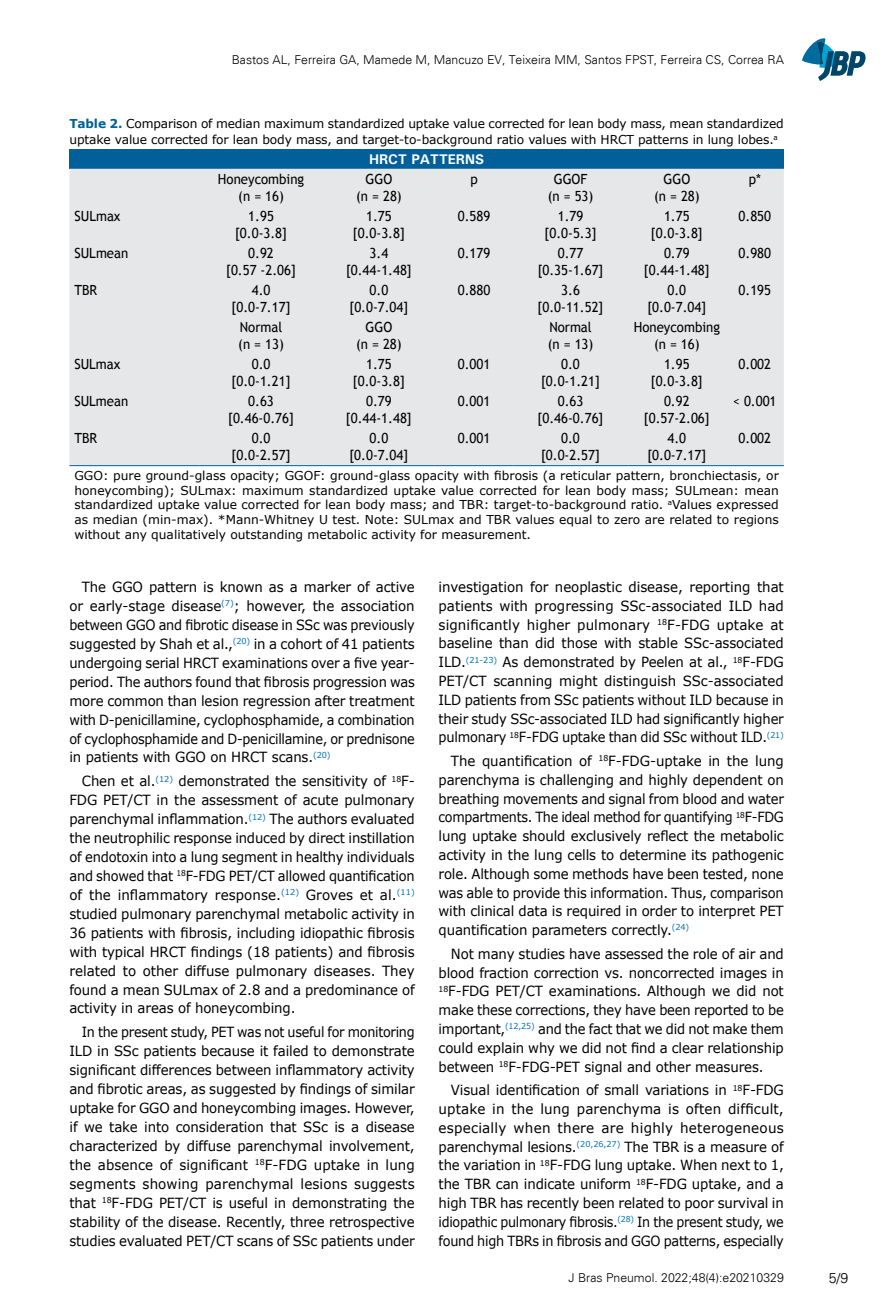
<style>
.page{position:relative;width:893px;height:1315px;background:#fff}
.page>*{position:absolute;margin:0;border:0;box-sizing:border-box;transform-origin:0 0}
.t1{font:14px/18.7px "Verdana";letter-spacing:-.01em;color:#000;text-align:justify;scale:.95 1}
.t2{font:14px/18.9px "Verdana";letter-spacing:-.01em;color:#000;text-align:justify;scale:.91 1}
.t3{font:14px/16.8px "Trebuchet MS";color:#000;text-align:center;scale:.94 1}
.t4{font:700 14px "Univers";color:#fff}
.t5{font:300 14px "Univers";color:#000}
.t6{font:12.25px/14.7px "Verdana";letter-spacing:-.01em;color:#000}
.t7{font:300 12.25px "Univers";color:#000}
.s1{font-weight:700;color:#01609a}
</style>
<div class="page">
<svg style="left:802px;top:38px;width:64px;height:43px"></svg>
<div style="left:69px;top:149px;width:715px;height:20px;background:#01609a"></div>
<div style="left:69px;top:169px;width:715px;height:296px;background:#e6e7e8"></div>
<hr style="left:69px;top:465px;width:130px;height:1px;background:#01609a">
<hr style="left:199px;top:465px;width:124px;height:1px;background:#01609a">
<hr style="left:323px;top:465px;width:112px;height:1px;background:#01609a">
<hr style="left:435px;top:465px;width:78px;height:1px;background:#01609a">
<hr style="left:513px;top:465px;width:115px;height:1px;background:#01609a">
<hr style="left:628px;top:465px;width:98px;height:1px;background:#01609a">
<hr style="left:726px;top:465px;width:58px;height:1px;background:#01609a">
<p class="t7" style="left:232px;top:52px;width:554px">Bastos AL, Ferreira GA, Mamede M, Mancuzo EV, Teixeira MM, Santos FPST, Ferreira CS, Correa RA</p>
<p class="t6" style="left:69px;top:116px;width:716px;line-height:15.8px"><span class="s1">Table 2.</span> Comparison of median maximum standardized uptake value corrected for lean body mass, mean standardized uptake value corrected for lean body mass, and target-to-background ratio values with HRCT patterns in lung lobes.<sup>a</sup></p>
<p class="t4" style="left:369px;top:150px;width:117px">HRCT PATTERNS</p>
<p class="t3" style="left:218px;top:171px;width:93px">Honeycombing (n = 16)</p>
<p class="t3" style="left:356px;top:171px;width:50px">GGO<br>(n = 28)</p>
<p class="t3" style="left:470px;top:171px;width:9px">p</p>
<p class="t3" style="left:548px;top:171px;width:50px">GGOF (n = 53)</p>
<p class="t3" style="left:654px;top:171px;width:50px">GGO<br>(n = 28)</p>
<p class="t3" style="left:749px;top:171px;width:14px">p*</p>
<p class="t3" style="left:74px;top:208px;width:51px">SULmax</p>
<p class="t3" style="left:235px;top:208px;width:57px">1.95 [0.0-3.8]</p>
<p class="t3" style="left:353px;top:208px;width:57px">1.75 [0.0-3.8]</p>
<p class="t3" style="left:458px;top:208px;width:36px">0.589</p>
<p class="t3" style="left:545px;top:208px;width:57px">1.79 [0.0-5.3]</p>
<p class="t3" style="left:651px;top:208px;width:57px">1.75 [0.0-3.8]</p>
<p class="t3" style="left:739px;top:208px;width:36px">0.850</p>
<p class="t3" style="left:74px;top:245px;width:59px">SULmean</p>
<p class="t3" style="left:226px;top:245px;width:76px">0.92<br>[0.57 -2.06]</p>
<p class="t3" style="left:346px;top:245px;width:72px">3.4 [0.44-1.48]</p>
<p class="t3" style="left:458px;top:245px;width:36px">0.179</p>
<p class="t3" style="left:538px;top:245px;width:72px">0.77 [0.35-1.67]</p>
<p class="t3" style="left:644px;top:245px;width:72px">0.79 [0.44-1.48]</p>
<p class="t3" style="left:739px;top:245px;width:36px">0.980</p>
<p class="t3" style="left:74px;top:282px;width:26px">TBR</p>
<p class="t3" style="left:232px;top:282px;width:64px">4.0 [0.0-7.17]</p>
<p class="t3" style="left:349px;top:282px;width:64px">0.0 [0.0-7.04]</p>
<p class="t3" style="left:458px;top:282px;width:36px">0.880</p>
<p class="t3" style="left:538px;top:282px;width:72px">3.6 [0.0-11.52]</p>
<p class="t3" style="left:647px;top:282px;width:64px">0.0 [0.0-7.04]</p>
<p class="t3" style="left:739px;top:282px;width:36px">0.195</p>
<p class="t3" style="left:238px;top:319px;width:50px;text-align:left">Normal (n = 13)</p>
<p class="t3" style="left:356px;top:319px;width:50px">GGO<br>(n = 28)</p>
<p class="t3" style="left:548px;top:319px;width:50px;text-align:left">Normal (n = 13)</p>
<p class="t3" style="left:634px;top:319px;width:93px">Honeycombing (n = 16)</p>
<p class="t3" style="left:74px;top:356px;width:51px">SULmax</p>
<p class="t3" style="left:232px;top:356px;width:64px">0.0 [0.0-1.21]</p>
<p class="t3" style="left:353px;top:356px;width:57px">1.75 [0.0-3.8]</p>
<p class="t3" style="left:458px;top:356px;width:36px">0.001</p>
<p class="t3" style="left:541px;top:356px;width:64px">0.0 [0.0-1.21]</p>
<p class="t3" style="left:651px;top:356px;width:57px">1.95 [0.0-3.8]</p>
<p class="t3" style="left:739px;top:356px;width:36px">0.002</p>
<p class="t3" style="left:74px;top:393px;width:59px">SULmean</p>
<p class="t3" style="left:228px;top:393px;width:72px">0.63 [0.46-0.76]</p>
<p class="t3" style="left:346px;top:393px;width:72px">0.79 [0.44-1.48]</p>
<p class="t3" style="left:458px;top:393px;width:36px">0.001</p>
<p class="t3" style="left:538px;top:393px;width:72px">0.63 [0.46-0.76]</p>
<p class="t3" style="left:644px;top:393px;width:72px">0.92 [0.57-2.06]</p>
<p class="t3" style="left:733px;top:393px;width:48px">&lt; 0.001</p>
<p class="t3" style="left:74px;top:430px;width:26px">TBR</p>
<p class="t3" style="left:232px;top:430px;width:64px">0.0 [0.0-2.57]</p>
<p class="t3" style="left:349px;top:430px;width:64px">0.0 [0.0-7.04]</p>
<p class="t3" style="left:458px;top:430px;width:36px">0.001</p>
<p class="t3" style="left:541px;top:430px;width:64px">0.0 [0.0-2.57]</p>
<p class="t3" style="left:647px;top:430px;width:64px">4.0 [0.0-7.17]</p>
<p class="t3" style="left:739px;top:430px;width:36px">0.002</p>
<p class="t6" style="left:74px;top:468px;width:706px;text-align:justify">GGO: pure ground-glass opacity; GGOF: ground-glass opacity with fibrosis (a reticular pattern, bronchiectasis, or honeycombing); SULmax: maximum standardized uptake value corrected for lean body mass; SULmean: mean standardized uptake value corrected for lean body mass; and TBR: target-to-background ratio. <sup>a</sup>Values expressed as median (min-max). *Mann-Whitney U test. Note: SULmax and TBR values equal to zero are related to regions without any qualitatively outstanding metabolic activity for measurement.</p>
<p class="t1" style="left:69px;top:578px;width:365px;text-indent:12px">The GGO pattern is known as a marker of active or early-stage disease<sup>(7)</sup>; however, the association between GGO and fibrotic disease in SSc was previously suggested by Shah et al.,<sup>(20)</sup> in a cohort of 41 patients undergoing serial HRCT examinations over a five year&shy;period. The authors found that fibrosis progression was more common than lesion regression after treatment with D-penicillamine, cyclophosphamide, a combination of cyclophosphamide and D-penicillamine, or prednisone in patients with GGO on HRCT scans.<sup>(20)</sup></p>
<p class="t1" style="left:69px;top:772px;width:365px;text-indent:12px">Chen et al.<sup>(12)</sup> demonstrated the sensitivity of <sup>18</sup>F-FDG PET/CT in the assessment of acute pulmonary parenchymal inflammation.<sup>(12)</sup> The authors evaluated the neutrophilic response induced by direct instillation of endotoxin into a lung segment in healthy individuals and showed that <sup>18</sup>F-FDG PET/CT allowed quantification of the inflammatory response.<sup>(12)</sup> Groves et al.<sup>(11) </sup>studied pulmonary parenchymal metabolic activity in 36 patients with fibrosis, including idiopathic fibrosis with typical HRCT findings (18 patients) and fibrosis related to other diffuse pulmonary diseases. They found a mean SULmax of 2.8 and a predominance of activity in areas of honeycombing.</p>
<p class="t2" style="left:69px;top:1023px;width:381px;text-indent:12px">In the present study, PET was not useful for monitoring ILD in SSc patients because it failed to demonstrate significant differences between inflammatory activity and fibrotic areas, as suggested by findings of similar uptake for GGO and honeycombing images. However, if we take into consideration that SSc is a disease characterized by diffuse parenchymal involvement, the absence of significant <sup>18</sup>F-FDG uptake in lung segments showing parenchymal lesions suggests that <sup>18</sup>F-FDG PET/CT is useful in demonstrating the stability of the disease. Recently, three retrospective studies evaluated PET/CT scans of SSc patients under</p>
<p class="t1" style="left:439px;top:578px;width:365px">investigation for neoplastic disease, reporting that patients with progressing SSc-associated ILD had significantly higher pulmonary <sup>18</sup>F-FDG uptake at baseline than did those with stable SSc-associated ILD.<sup>(21-23)</sup> As demonstrated by Peelen at al., <sup>18</sup>F-FDG PET/CT scanning might distinguish SSc-associated ILD patients from SSc patients without ILD because in their study SSc-associated ILD had significantly higher pulmonary <sup>18</sup>F-FDG uptake than did SSc without ILD.<sup>(21)</sup></p>
<p class="t1" style="left:439px;top:752px;width:365px;text-indent:12px">The quantification of <sup>18</sup>F-FDG-uptake in the lung parenchyma is challenging and highly dependent on breathing movements and signal from blood and water compartments. The ideal method for quantifying <sup>18</sup>F-FDG lung uptake should exclusively reflect the metabolic activity in the lung cells to determine its pathogenic role. Although some methods have been tested, none was able to provide this information. Thus, comparison with clinical data is required in order to interpret PET quantification parameters correctly.<sup>(24)</sup></p>
<p class="t1" style="left:439px;top:944px;width:365px;text-indent:12px">Not many studies have assessed the role of air and blood fraction correction vs. noncorrected images in <sup>18</sup>F-FDG PET/CT examinations. Although we did not make these corrections, they have been reported to be important,<sup>(12,25)</sup> and the fact that we did not make them could explain why we did not find a clear relationship between <sup>18</sup>F-FDG-PET signal and other measures.</p>
<p class="t1" style="left:439px;top:1081px;width:365px;text-indent:12px">Visual identification of small variations in <sup>18</sup>F-FDG uptake in the lung parenchyma is often difficult, especially when there are highly heterogeneous parenchymal lesions.<sup>(20,26,27)</sup> The TBR is a measure of the variation in <sup>18</sup>F-FDG lung uptake. When next to 1, the TBR can indicate uniform <sup>18</sup>F-FDG uptake, and a high TBR has recently been related to poor survival in idiopathic pulmonary fibrosis.<sup>(28)</sup> In the present study, we found high TBRs in fibrosis and GGO patterns, especially</p>
<p class="t7" style="left:569px;top:1270px;width:217px">J Bras Pneumol. 2022;48(4):e20210329</p>
<p class="t5" style="left:829px;top:1269px;width:21px">5/9</p>
</div>
